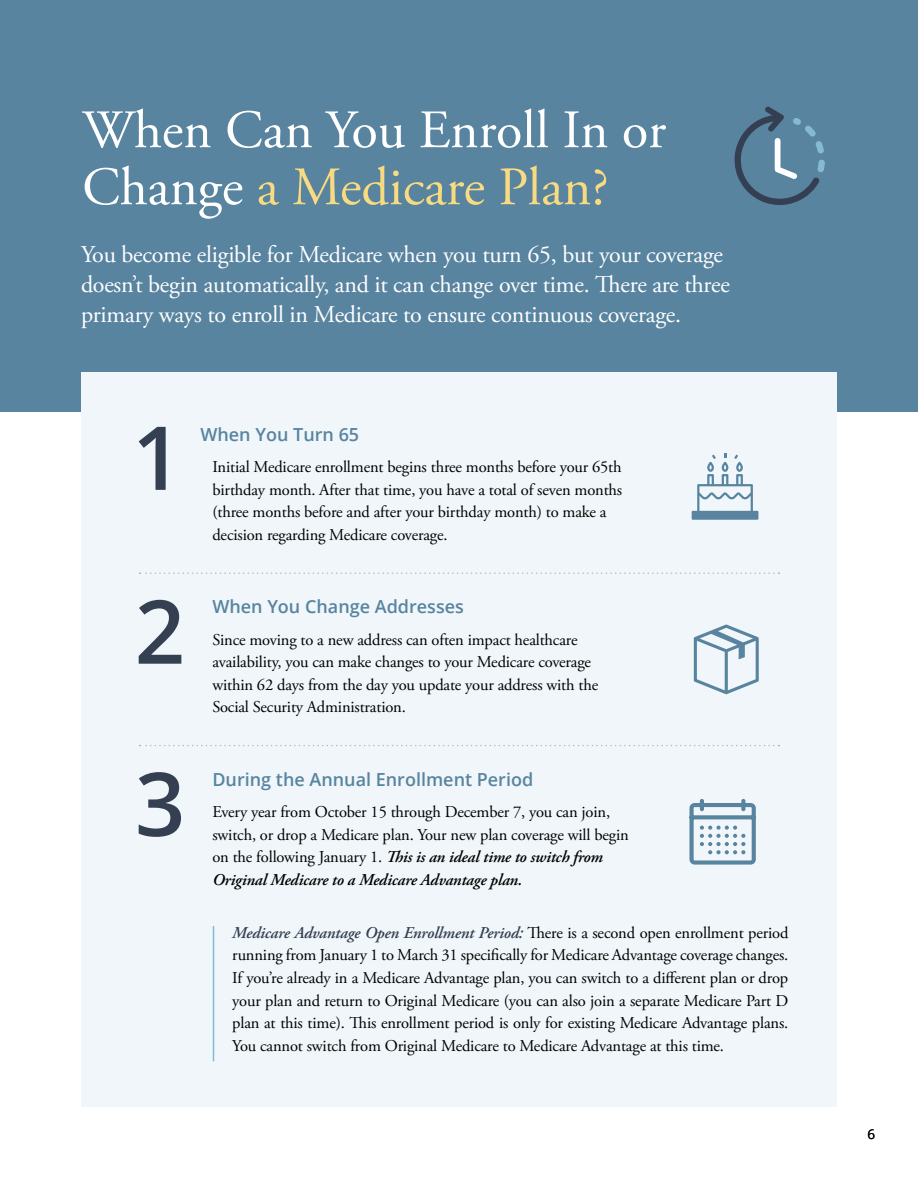
<style>
.page{position:relative;width:918px;height:1188px;background:#fff}
.page>*{position:absolute;margin:0;border:0;box-sizing:border-box;transform-origin:0 0}
.Big_Body{font:600 88.2px "Open Sans";color:#344052}
.Smaller_H2{font:54px/57px "Adobe Garamond Pro";color:#fff}
.Small_Subheading{font:24px/30px "Adobe Garamond Pro";letter-spacing:-.01em;color:#fff}
.Open_Sans{font:600 18px "Open Sans";color:#5884a0}
.Small_Body{font:16.5px/22.5px "Adobe Garamond Pro";letter-spacing:-.01em;color:#000}
.t1{font:13.5px "Open Sans";color:#000}
.s1{color:#f8da81}
.s2{font-weight:600;font-style:italic}
.s3{font-weight:600;font-style:italic;color:#344052}
</style>
<div class="page">
<div style="left:0;top:0;width:918px;height:411px;background:#5884a0"></div>
<div style="left:81px;top:373px;width:756px;height:734px;background:#f0f6f9"></div>
<svg style="left:694px;top:625px;width:65px;height:69px"></svg>
<svg style="left:692px;top:453px;width:66px;height:67px"></svg>
<svg style="left:689px;top:799px;width:67px;height:66px"></svg>
<svg style="left:139px;top:572px;width:640px;height:2px"></svg>
<svg style="left:139px;top:745px;width:640px;height:1px"></svg>
<hr style="left:213px;top:926px;width:1px;height:135px;background:#85bbd0">
<svg style="left:734px;top:107px;width:91px;height:98px"></svg>
<p class="Smaller_H2" style="left:82px;top:103px;width:585px">When Can You Enroll In or<br>Change <span class="s1">a Medicare Plan?</span></p>
<p class="Small_Subheading" style="left:81px;top:240px;width:650px">You become eligible for Medicare when you turn 65, but your coverage doesn’t begin automatically, and it can change over time. There are three primary ways to enroll in Medicare to ensure continuous coverage.</p>
<p class="Big_Body" style="left:132px;top:397px;width:52px">1</p>
<p class="Open_Sans" style="left:200px;top:422px;width:160px">When You Turn 65</p>
<p class="Small_Body" style="left:212px;top:457px;width:411px">Initial Medicare enrollment begins three months before your 65th birthday month. After that time, you have a total of seven months (three months before and after your birthday month) to make a decision regarding Medicare coverage.</p>
<p class="Big_Body" style="left:135px;top:571px;width:52px">2</p>
<p class="Open_Sans" style="left:212px;top:595px;width:253px">When You Change Addresses</p>
<p class="Small_Body" style="left:212px;top:629px;width:387px">Since moving to a new address can often impact healthcare availability, you can make changes to your Medicare coverage within 62 days from the day you update your address with the Social Security Administration.</p>
<p class="Big_Body" style="left:135px;top:743px;width:52px">3</p>
<p class="Open_Sans" style="left:212px;top:767px;width:322px">During the Annual Enrollment Period</p>
<p class="Small_Body" style="left:212px;top:801px;width:418px">Every year from October 15 through December 7, you can join, switch, or drop a Medicare plan. Your new plan coverage will begin on the following January 1. <span class="s2">This is an ideal time to switch from Original Medicare to a Medicare Advantage plan.</span></p>
<p class="Small_Body" style="left:232px;top:922px;width:558px;text-align:justify"><span class="s3">Medicare Advantage Open Enrollment Period:</span> There is a second open enrollment period running from January 1 to March 31 specifically for Medicare Advantage coverage changes.<br>If you’re already in a Medicare Advantage plan, you can switch to a different plan or drop your plan and return to Original Medicare (you can also join a separate Medicare Part D plan at this time). This enrollment period is only for existing Medicare Advantage plans.<br>You cannot switch from Original Medicare to Medicare Advantage at this time.</p>
<p class="t1" style="left:868px;top:1124px;width:9px">6</p>
</div>
